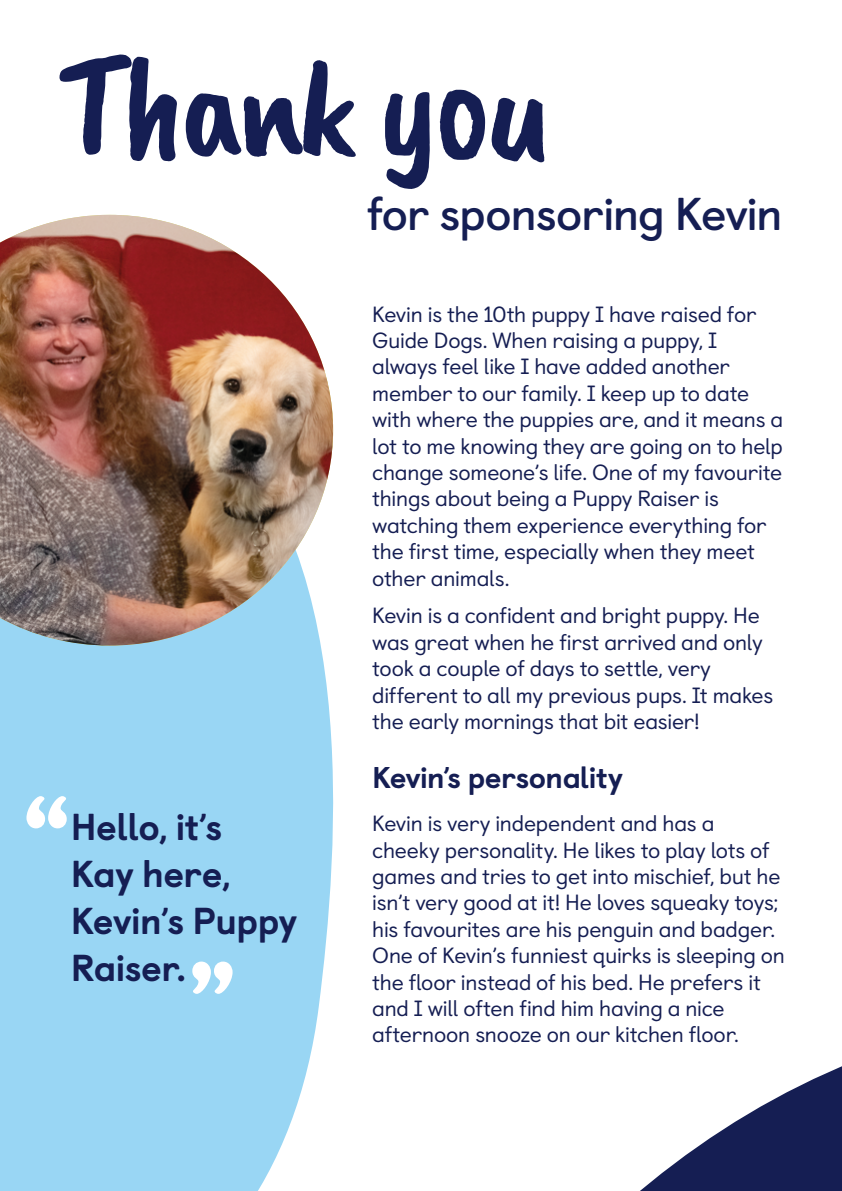
<style>
.page{position:relative;width:842px;height:1191px;background:#fff}
.page>*{position:absolute;margin:0;border:0;box-sizing:border-box;transform-origin:0 0}
.h2_caveat_large{font:148.8px "Caveat Brush";letter-spacing:-.04em;color:#151e53}
.h2_caveat_large-2{font:700 46px "Castledown";letter-spacing:-.02em;color:#151e53}
.p_quote{font:800 37.4px/46.8px "Castledown";letter-spacing:-.015em;color:#151e53}
.t1{font:800 30px "Castledown";letter-spacing:-.02em;color:#151e53}
.p_main{font:22px/26.4px "Castledown";letter-spacing:-.01em;color:#151e53}
</style>
<div class="page">
<div style="left:0;top:645px;width:334px;height:546px;background:#99d6f4"></div>
<img style="left:0;top:215px;width:333px;height:430px">
<svg style="left:640px;top:1066px;width:202px;height:125px;fill:#151e53"></svg>
<svg style="left:26px;top:796px;width:41px;height:32px"></svg>
<svg style="left:192px;top:961px;width:41px;height:32px"></svg>
<h2 class="h2_caveat_large" style="left:57px;top:22px;width:497px">Thank you</h2>
<h2 class="h2_caveat_large-2" style="left:367px;top:177px;width:417px">for sponsoring Kevin</h2>
<p class="p_quote" style="left:71px;top:801px;width:228px">Hello, it’s<br>Kay here,<br>Kevin’s Puppy<br>Raiser.</p>
<p class="p_main" style="left:372px;top:299px;width:413px">Kevin is the 10th puppy I have raised for Guide Dogs. When raising a puppy, I always feel like I have added another member to our family. I keep up to date with where the puppies are, and it means a lot to me knowing they are going on to help change someone’s life. One of my favourite things about being a Puppy Raiser is watching them experience everything for the first time, especially when they meet other animals.</p>
<p class="p_main" style="left:372px;top:600px;width:403px">Kevin is a confident and bright puppy. He was great when he first arrived and only took a couple of days to settle, very different to all my previous pups. It makes the early mornings that bit easier!</p>
<h3 class="t1" style="left:372px;top:752px;width:252px">Kevin’s personality</h3>
<p class="p_main" style="left:372px;top:808px;width:414px">Kevin is very independent and has a cheeky personality. He likes to play lots of games and tries to get into mischief, but he isn’t very good at it! He loves squeaky toys; his favourites are his penguin and badger.<br>One of Kevin’s funniest quirks is sleeping on the floor instead of his bed. He prefers it and I will often find him having a nice afternoon snooze on our kitchen floor.</p>
</div>
